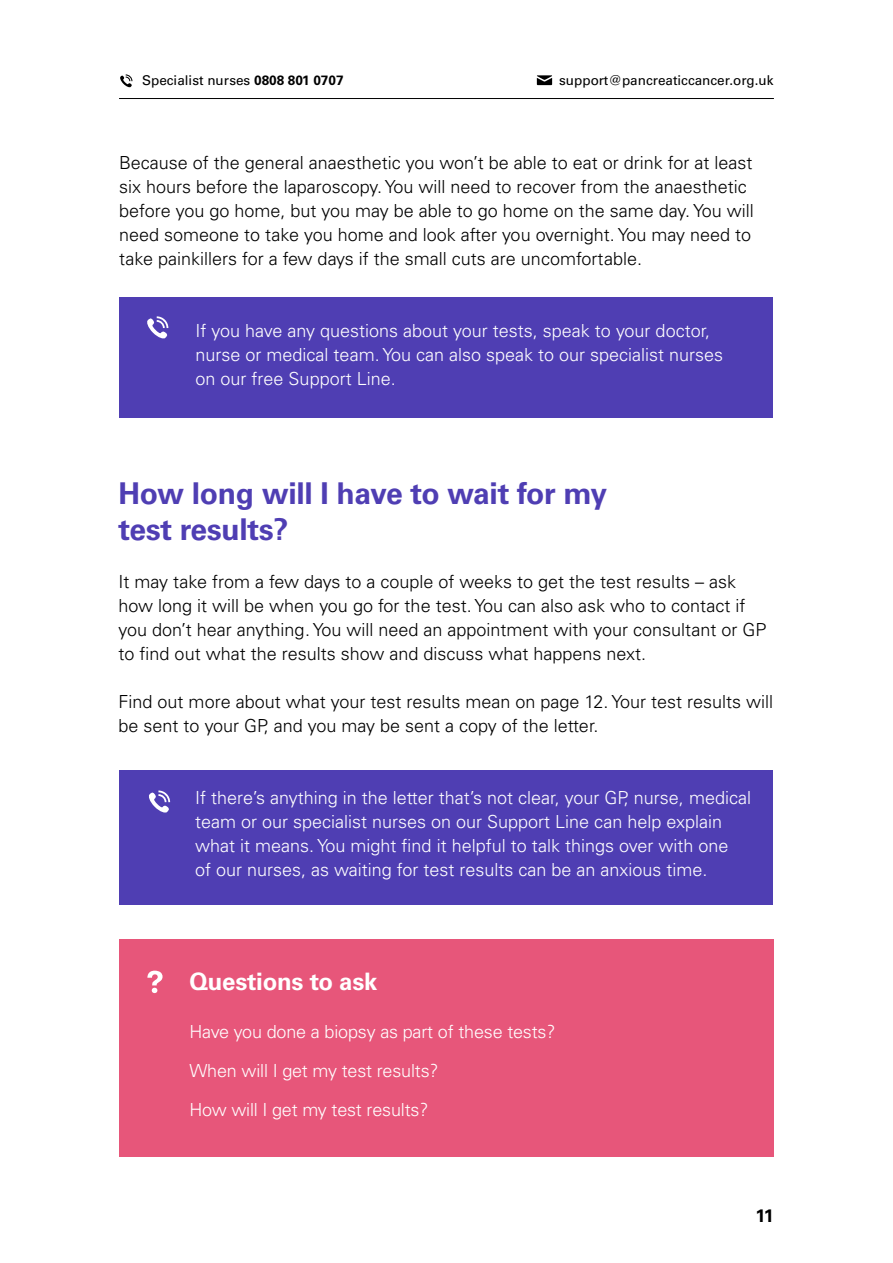
<style>
.page{position:relative;width:893px;height:1263px;background:#fff}
.page>*{position:absolute;margin:0;border:0;box-sizing:border-box;transform-origin:0 0}
.t1{font:700 30px/36px "Univers LT Std";letter-spacing:-.01em;color:#4f3eb3}
.t2{font:700 24px "Univers LT Std";letter-spacing:-.01em;color:#fff}
.t3{font:300 18px/24px "Univers LT Std";color:#000}
.t4{font:300 18px/24px "Univers LT Std";color:#fff}
.t5{font:700 18px "Univers LT Std";color:#000}
.t6{font:13.5px "Univers LT Std";color:#000}
.s1{font-weight:700}
</style>
<div class="page">
<hr style="left:119px;top:98px;width:655px;height:1px;background:#000">
<svg style="left:120px;top:74px;width:13px;height:14px"></svg>
<svg style="left:537px;top:75px;width:15px;height:10px"></svg>
<div style="left:119px;top:298px;width:654px;height:120px;background:#4f3eb3"></div>
<svg style="left:147px;top:316px;width:22px;height:23px"></svg>
<div style="left:119px;top:770px;width:654px;height:134px;background:#4f3eb3"></div>
<svg style="left:149px;top:790px;width:21px;height:23px"></svg>
<div style="left:120px;top:939px;width:654px;height:218px;background:#e7567a"></div>
<svg style="left:147px;top:971px;width:16px;height:22px"></svg>
<p class="t6" style="left:142px;top:72px;width:203px">Specialist nurses <span class="s1">0808 801 0707</span></p>
<p class="t6" style="left:559px;top:72px;width:216px">support@pancreaticcancer.org.uk</p>
<p class="t3" style="left:119px;top:151px;width:636px">Because of the general anaesthetic you won’t be able to eat or drink for at least six hours before the laparoscopy. You will need to recover from the anaesthetic before you go home, but you may be able to go home on the same day. You will need someone to take you home and look after you overnight. You may need to take painkillers for a few days if the small cuts are uncomfortable.</p>
<p class="t4" style="left:196px;top:319px;width:529px">If you have any questions about your tests, speak to your doctor, nurse or medical team. You can also speak to our specialist nurses on our free Support Line.</p>
<h1 class="t1" style="left:119px;top:476px;width:490px">How long will I have to wait for my test results?</h1>
<p class="t3" style="left:119px;top:570px;width:649px">It may take from a few days to a couple of weeks to get the test results – ask how long it will be when you go for the test. You can also ask who to contact if you don’t hear anything. You will need an appointment with your consultant or GP to find out what the results show and discuss what happens next.</p>
<p class="t3" style="left:119px;top:690px;width:656px">Find out more about what your test results mean on page 12. Your test results will be sent to your GP, and you may be sent a copy of the letter.</p>
<p class="t4" style="left:195px;top:786px;width:557px">If there’s anything in the letter that’s not clear, your GP, nurse, medical team or our specialist nurses on our Support Line can help explain what it means. You might find it helpful to talk things over with one<br>of our nurses, as waiting for test results can be an anxious time.</p>
<h2 class="t2" style="left:189px;top:968px;width:189px">Questions to ask</h2>
<p class="t4" style="left:189px;top:1012px;width:367px;line-height:39px">Have you done a biopsy as part of these tests?<br>When will I get my test results?<br>How will I get my test results?</p>
<p class="t5" style="left:756px;top:1205px;width:20px">11</p>
</div>
